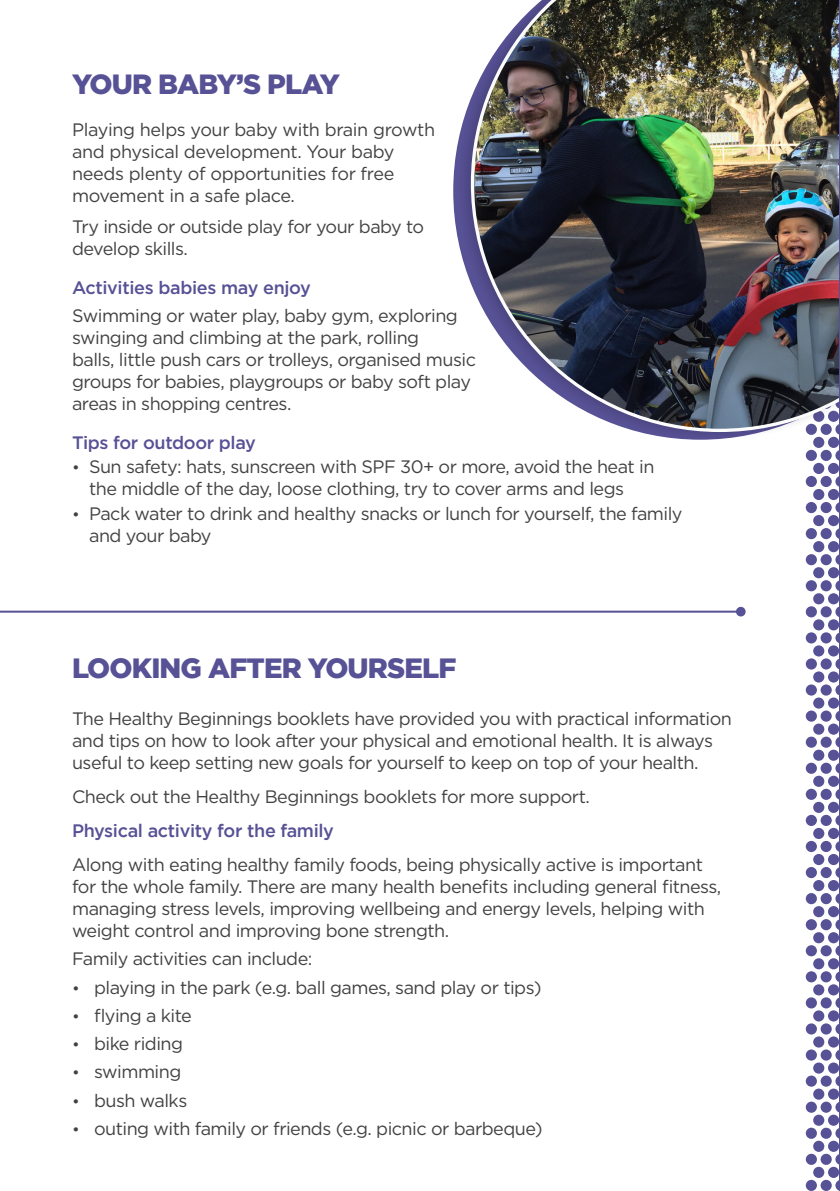
<style>
.page{position:relative;width:840px;height:1191px;background:#fff}
.page>*{position:absolute;margin:0;border:0;box-sizing:border-box;transform-origin:0 0}
.t1{font:900 27.8px "Gotham HTF";letter-spacing:-.03em;color:#575195}
.t2{font:900 27.8px "Gotham";letter-spacing:-.03em;color:#575195}
.t3{font:18px/22px "Gotham";letter-spacing:-.03em;color:#424242}
.t4{font:500 18px "Gotham";letter-spacing:-.02em;color:#575195}
.t5{font:18px "Gotham HTF Medium 2";letter-spacing:-.02em;color:#575195}
.s1{font-size:16px}
</style>
<div class="page">
<svg style="left:805px;top:606px;width:11px;height:11px"></svg>
<div style="left:805px;top:815px;width:11px;height:11px;background:#575195;border-radius:50%"></div>
<svg style="left:805px;top:710px;width:11px;height:11px"></svg>
<div style="left:805px;top:919px;width:11px;height:11px;background:#575195;border-radius:50%"></div>
<div style="left:805px;top:476px;width:11px;height:11px;background:#575195;border-radius:50%"></div>
<div style="left:805px;top:1101px;width:11px;height:11px;background:#575195;border-radius:50%"></div>
<div style="left:805px;top:658px;width:11px;height:11px;background:#575195;border-radius:50%"></div>
<div style="left:805px;top:867px;width:11px;height:11px;background:#575195;border-radius:50%"></div>
<div style="left:805px;top:1049px;width:11px;height:11px;background:#575195;border-radius:50%"></div>
<svg style="left:805px;top:762px;width:11px;height:12px"></svg>
<svg style="left:805px;top:971px;width:11px;height:11px"></svg>
<div style="left:805px;top:528px;width:11px;height:11px;background:#575195;border-radius:50%"></div>
<svg style="left:805px;top:1153px;width:11px;height:11px"></svg>
<svg style="left:805px;top:632px;width:11px;height:11px"></svg>
<div style="left:805px;top:841px;width:11px;height:11px;background:#575195;border-radius:50%"></div>
<div style="left:805px;top:1023px;width:11px;height:11px;background:#575195;border-radius:50%"></div>
<div style="left:805px;top:736px;width:11px;height:11px;background:#575195;border-radius:50%"></div>
<div style="left:805px;top:945px;width:11px;height:11px;background:#575195;border-radius:50%"></div>
<div style="left:805px;top:502px;width:11px;height:11px;background:#575195;border-radius:50%"></div>
<svg style="left:805px;top:1127px;width:11px;height:11px"></svg>
<div style="left:805px;top:684px;width:11px;height:11px;background:#575195;border-radius:50%"></div>
<div style="left:805px;top:893px;width:11px;height:11px;background:#575195;border-radius:50%"></div>
<div style="left:805px;top:450px;width:11px;height:11px;background:#575195;border-radius:50%"></div>
<svg style="left:805px;top:1075px;width:11px;height:11px"></svg>
<svg style="left:805px;top:788px;width:11px;height:12px"></svg>
<svg style="left:805px;top:997px;width:11px;height:11px"></svg>
<div style="left:805px;top:580px;width:11px;height:11px;background:#575195;border-radius:50%"></div>
<div style="left:805px;top:554px;width:11px;height:11px;background:#575195;border-radius:50%"></div>
<svg style="left:805px;top:1179px;width:11px;height:12px"></svg>
<div style="left:457px;top:0;width:382px;height:442px;background:#000;opacity:.15"></div>
<img style="left:470px;top:0;width:342px;height:432px">
<svg style="left:812px;top:0;width:27px;height:1191px"></svg>
<div style="left:735px;top:607px;width:10px;height:9px;background:#575195;border-radius:50%"></div>
<hr style="left:0;top:610px;width:740px;height:2px;background:#575195">
<h1 class="t2" style="left:72px;top:65px;width:269px">YOUR BABY’S PLAY</h1>
<p class="t3" style="left:72px;top:119px;width:364px">Playing helps your baby with brain growth and physical development. Your baby needs plenty of opportunities for free movement in a safe place.</p>
<p class="t3" style="left:72px;top:215px;width:353px">Try inside or outside play for your baby to develop skills.</p>
<p class="t4" style="left:72px;top:276px;width:240px">Activities babies may enjoy</p>
<p class="t3" style="left:72px;top:304px;width:405px">Swimming or water play, baby gym, exploring swinging and climbing at the park, rolling<br>balls, little push cars or trolleys, organised music groups for babies, playgroups or baby soft play areas in shopping centres.</p>
<p class="t4" style="left:72px;top:430px;width:185px">Tips for outdoor play</p>
<p class="t3" style="left:89px;top:456px;width:566px;text-indent:-17px"><span class="s1">•</span> Sun safety: hats, sunscreen with SPF 30+ or more, avoid the heat in the middle of the day, loose clothing, try to cover arms and legs</p>
<p class="t3" style="left:89px;top:502px;width:594px;text-indent:-17px"><span class="s1">•</span> Pack water to drink and healthy snacks or lunch for yourself, the family and your baby</p>
<h1 class="t1" style="left:72px;top:652px;width:385px">LOOKING AFTER YOURSELF</h1>
<p class="t3" style="left:72px;top:707px;width:661px">The Healthy Beginnings booklets have provided you with practical information and tips on how to look after your physical and emotional health. It is always useful to keep setting new goals for yourself to keep on top of your health.</p>
<p class="t3" style="left:72px;top:785px;width:519px">Check out the Healthy Beginnings booklets for more support.</p>
<p class="t5" style="left:72px;top:820px;width:263px">Physical activity for the family</p>
<p class="t3" style="left:72px;top:853px;width:650px">Along with eating healthy family foods, being physically active is important for the whole family. There are many health benefits including general fitness, managing stress levels, improving wellbeing and energy levels, helping with weight control and improving bone strength.</p>
<p class="t3" style="left:72px;top:947px;width:242px">Family activities can include:</p>
<p class="t3" style="left:72px;top:976px;width:471px"><span class="s1">•</span> playing in the park (e.g. ball games, sand play or tips)</p>
<p class="t3" style="left:72px;top:1004px;width:121px"><span class="s1">•</span> flying a kite</p>
<p class="t3" style="left:72px;top:1032px;width:112px"><span class="s1">•</span> bike riding</p>
<p class="t3" style="left:72px;top:1060px;width:111px"><span class="s1">•</span> swimming</p>
<p class="t3" style="left:72px;top:1089px;width:117px"><span class="s1">•</span> bush walks</p>
<p class="t3" style="left:72px;top:1117px;width:472px"><span class="s1">•</span> outing with family or friends (e.g. picnic or barbeque)</p>
</div>
